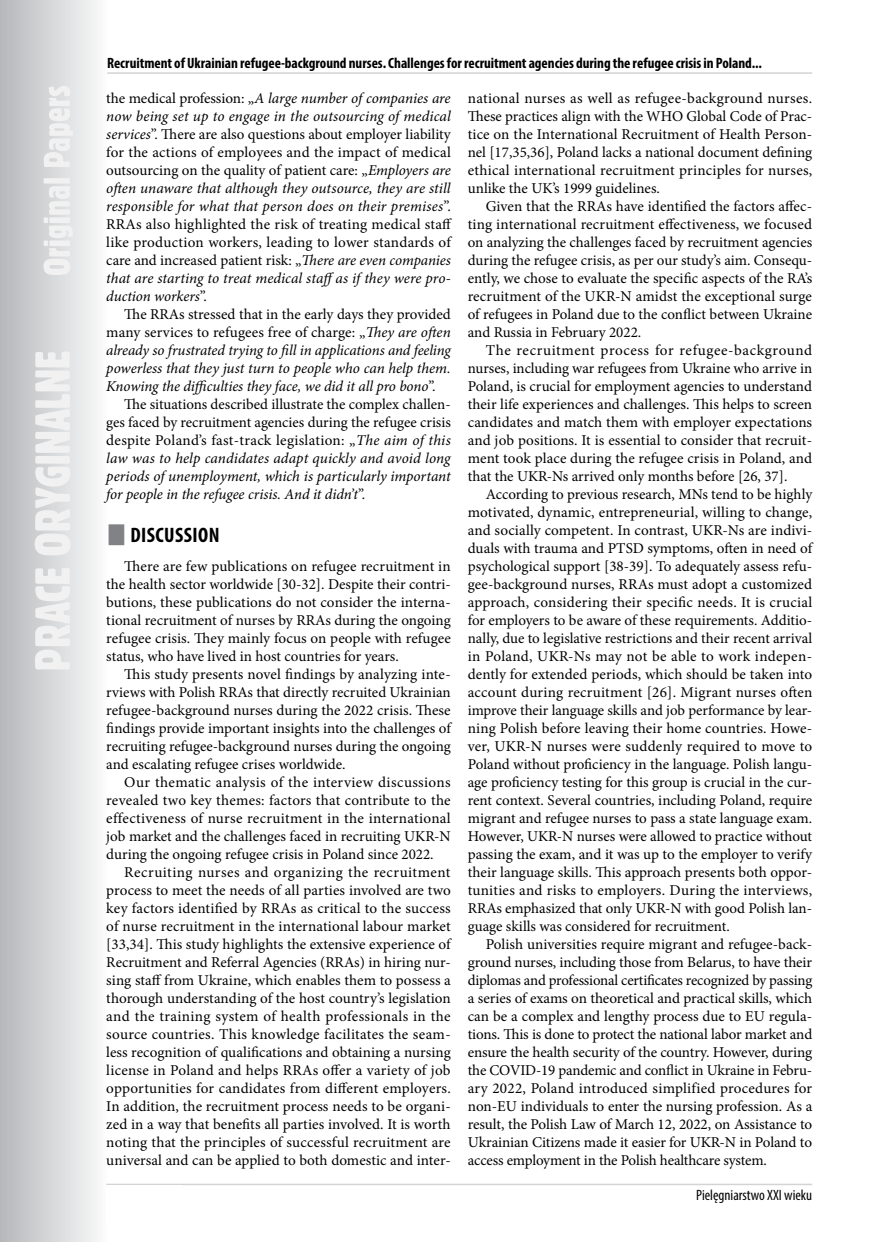
<style>
.page{position:relative;width:876px;height:1242px;background:#fff}
.page>*{position:absolute;margin:0;border:0;box-sizing:border-box;transform-origin:0 0}
.t1{font:700 condensed 21px "Myriad Pro";letter-spacing:.02em;color:#000}
.t2{font:15px/18px "Minion Pro";color:#000;text-align:justify}
.t3{font:italic 15px/18px "Minion Pro";letter-spacing:-.005em;color:#000;text-align:justify}
.t4{font:700 condensed 15px "Myriad Pro";color:#000}
.t5{font:condensed 15px "Myriad Pro";color:#000}
.s1{font-style:italic}
.s2{font-style:normal}
</style>
<div class="page">
<svg style="left:0;top:0;width:97px;height:1242px;background:#d3d5d6"></svg>
<svg style="left:35px;top:86px;width:38px;height:583px"></svg>
<hr style="left:106px;top:1183px;width:706px;height:2px;background:#d1d3d4">
<hr style="left:107px;top:72px;width:705px;height:2px;background:#d1d3d4">
<p class="t4" style="left:107px;top:54px;width:656px">Recruitment of Ukrainian refugee-background nurses. Challenges for recruitment agencies during the refugee crisis in Poland...</p>
<p class="t2" style="left:106px;top:89px;width:347px">the medical profession: „<span class="s1">A large number of companies are now being set up to engage in the outsourcing of medical services</span>”. There are also questions about employer liability for the actions of employees and the impact of medical outsourcing on the quality of patient care: „<span class="s1">Employers are often unaware that although they outsource, they are still responsible for what that person does on their premises</span>”.<br>RRAs also highlighted the risk of treating medical staff like production workers, leading to lower standards of care and increased patient risk: „<span class="s1">There are even companies that are starting to treat medical staffas if they were pro&shy;duction workers</span>”.</p>
<p class="t3" style="left:106px;top:305px;width:346px;text-indent:18px"><span class="s2">The RRAs stressed that in the early days they provided many services to refugees free of charge: „</span>They are often already so frustrated trying to fill in applications and feeling powerless that they just turn to people who can help them.<br>Knowing the difficulties they face, we did it all pro bono<span class="s2">”.</span></p>
<p class="t3" style="left:106px;top:395px;width:346px;text-indent:18px"><span class="s2">The situations described illustrate the complex challen&shy;ges faced by recruitment agencies during the refugee crisis despite Poland’s fast-track legislation: „</span>The aim of this law was to help candidates adapt quickly and avoid long periods of unemployment, which is particularly important for people in the refugee crisis. And it didn’t<span class="s2">”.</span></p>
<h1 class="t1" style="left:131px;top:522px;width:91px">DISCUSSION</h1>
<p class="t2" style="left:106px;top:557px;width:346px;text-indent:18px">There are few publications on refugee recruitment in the health sector worldwide [30-32]. Despite their contri&shy;butions, these publications do not consider the interna&shy;tional recruitment of nurses by RRAs during the ongoing refugee crisis. They mainly focus on people with refugee status, who have lived in host countries for years.</p>
<p class="t2" style="left:106px;top:665px;width:346px;text-indent:18px">This study presents novel findings by analyzing inte&shy;rviews with Polish RRAs that directly recruited Ukrainian refugee-background nurses during the 2022 crisis. These findings provide important insights into the challenges of recruiting refugee-background nurses during the ongoing and escalating refugee crises worldwide.</p>
<p class="t2" style="left:106px;top:773px;width:346px;text-indent:18px">Our thematic analysis of the interview discussions revealed two key themes: factors that contribute to the effectiveness of nurse recruitment in the international job market and the challenges faced in recruiting UKR-N during the ongoing refugee crisis in Poland since 2022.</p>
<p class="t2" style="left:106px;top:863px;width:346px;text-indent:18px">Recruiting nurses and organizing the recruitment process to meet the needs of all parties involved are two key factors identified by RRAs as critical to the success of nurse recruitment in the international labour market [33,34]. This study highlights the extensive experience of Recruitment and Referral Agencies (RRAs) in hiring nur&shy;sing staff from Ukraine, which enables them to possess a thorough understanding of the host country’s legislation and the training system of health professionals in the source countries. This knowledge facilitates the seam&shy;less recognition of qualifications and obtaining a nursing license in Poland and helps RRAs offer a variety of job opportunities for candidates from different employers.<br>In addition, the recruitment process needs to be organi&shy;zed in a way that benefits all parties involved. It is worth noting that the principles of successful recruitment are universal and can be applied to both domestic and inter-</p>
<p class="t2" style="left:468px;top:89px;width:346px">national nurses as well as refugee-background nurses.<br>These practices align with the WHO Global Code of Prac&shy;tice on the International Recruitment of Health Person&shy;nel [17,35,36], Poland lacks a national document defining ethical international recruitment principles for nurses, unlike the UK’s 1999 guidelines.</p>
<p class="t2" style="left:468px;top:197px;width:346px;text-indent:18px">Given that the RRAs have identified the factors affec&shy;ting international recruitment effectiveness, we focused on analyzing the challenges faced by recruitment agencies during the refugee crisis, as per our study’s aim. Consequ&shy;ently, we chose to evaluate the specific aspects of the RA’s recruitment of the UKR-N amidst the exceptional surge of refugees in Poland due to the conflict between Ukraine and Russia in February 2022.</p>
<p class="t2" style="left:468px;top:341px;width:346px;text-indent:18px">The recruitment process for refugee-background nurses, including war refugees from Ukraine who arrive in Poland, is crucial for employment agencies to understand their life experiences and challenges. This helps to screen candidates and match them with employer expectations and job positions. It is essential to consider that recruit&shy;ment took place during the refugee crisis in Poland, and that the UKR-Ns arrived only months before [26, 37].</p>
<p class="t2" style="left:468px;top:485px;width:346px;text-indent:18px">According to previous research, MNs tend to be highly motivated, dynamic, entrepreneurial, willing to change, and socially competent. In contrast, UKR-Ns are indivi&shy;duals with trauma and PTSD symptoms, often in need of psychological support [38-39]. To adequately assess refu&shy;gee-background nurses, RRAs must adopt a customized approach, considering their specific needs. It is crucial for employers to be aware of these requirements. Additio&shy;nally, due to legislative restrictions and their recent arrival in Poland, UKR-Ns may not be able to work indepen&shy;dently for extended periods, which should be taken into account during recruitment [26]. Migrant nurses often improve their language skills and job performance by lear&shy;ning Polish before leaving their home countries. Howe&shy;ver, UKR-N nurses were suddenly required to move to Poland without proficiency in the language. Polish langu&shy;age proficiency testing for this group is crucial in the cur&shy;rent context. Several countries, including Poland, require migrant and refugee nurses to pass a state language exam.<br>However, UKR-N nurses were allowed to practice without passing the exam, and it was up to the employer to verify their language skills. This approach presents both oppor&shy;tunities and risks to employers. During the interviews, RRAs emphasized that only UKR-N with good Polish lan&shy;guage skills was considered for recruitment.</p>
<p class="t2" style="left:468px;top:935px;width:346px;text-indent:18px">Polish universities require migrant and refugee-back&shy;ground nurses, including those from Belarus, to have their diplomas and professional certificates recognized by passing a series of exams on theoretical and practical skills, which can be a complex and lengthy process due to EU regula&shy;tions. This is done to protect the national labor market and ensure the health security of the country. However, during the COVID-19 pandemic and conflict in Ukraine in Febru&shy;ary 2022, Poland introduced simplified procedures for non-EU individuals to enter the nursing profession. As a result, the Polish Law of March 12, 2022, on Assistance to Ukrainian Citizens made it easier for UKR-N in Poland to access employment in the Polish healthcare system.</p>
<p class="t5" style="left:696px;top:1186px;width:118px">Pielęgniarstwo XXI wieku</p>
</div>
